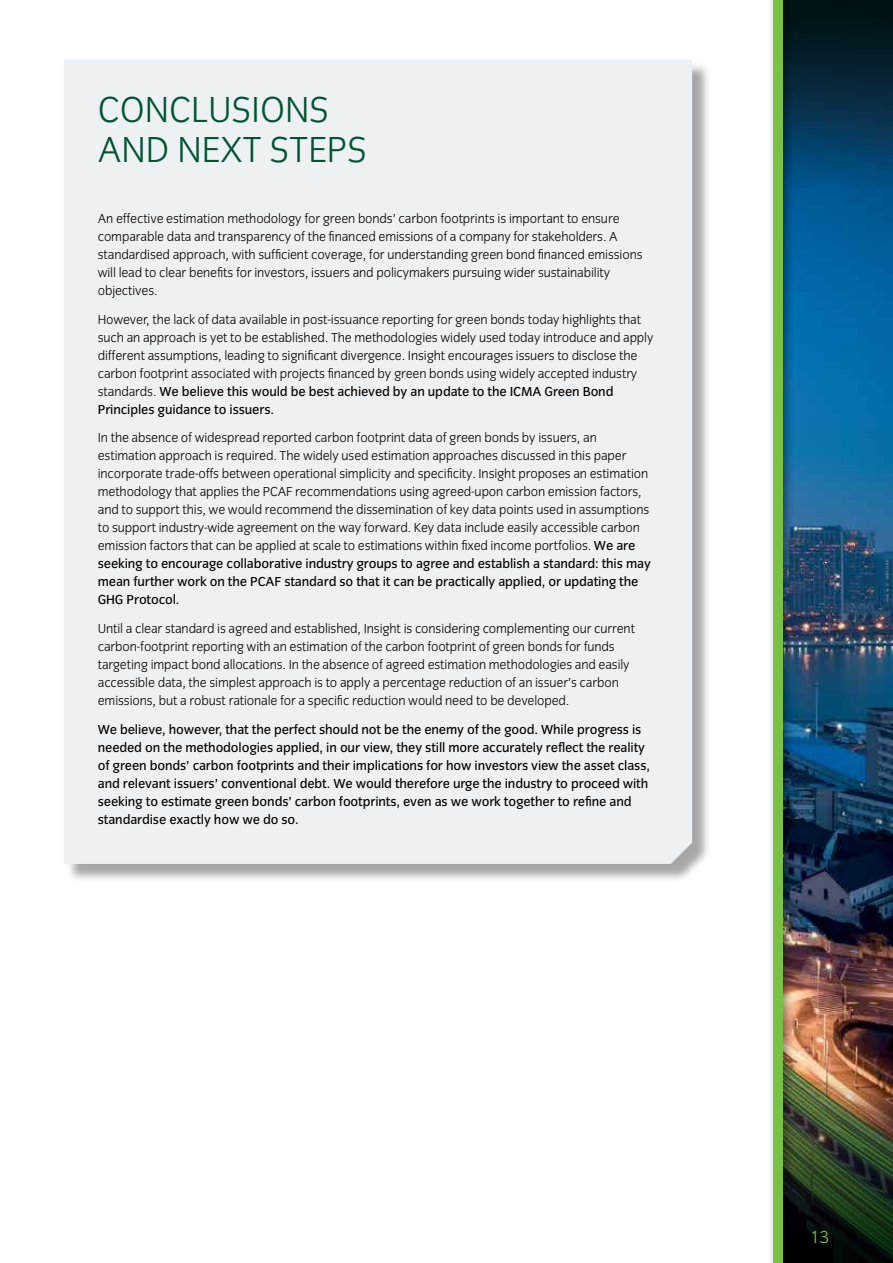
<style>
.page{position:relative;width:893px;height:1263px;background:#fff}
.page>*{position:absolute;margin:0;border:0;box-sizing:border-box;transform-origin:0 0}
.t1{font:37.5px/40.5px "Congress Sans Light Std";color:#005432}
.t2{font:18px "Congress Sans Light Std";color:#7ac143}
.t3{font:13.5px/18px "Congress Sans Light Std";letter-spacing:-.01em;color:#000}
.t4{font:13.5px/18px "Congress Sans Std";letter-spacing:-.01em;color:#000}
.s1{font-family:"Congress Sans Light Std"}
.s2{font-family:"Congress Sans Std"}
</style>
<div class="page">
<div style="left:66px;top:62px;width:645px;height:821px;background:#000;opacity:.35"></div>
<div style="left:64px;top:60px;width:628px;height:804px;background:#eef1f4"></div>
<img style="left:795px;top:304px;width:98px;height:656px">
<img style="left:795px;top:960px;width:98px;height:303px">
<svg style="left:795px;top:0;width:98px;height:304px;background:#034067"></svg>
<div style="left:767px;top:0;width:28px;height:1263px;background:#000;opacity:.45"></div>
<div style="left:773px;top:0;width:10px;height:1263px;background:#7ac143"></div>
<h1 class="t1" style="left:98px;top:90px;width:271px">CONCLUSIONS<br>AND NEXT STEPS</h1>
<p class="t3" style="left:98px;top:210px;width:546px">An effective estimation methodology for green bonds’ carbon footprints is important to ensure comparable data and transparency of the financed emissions of a company for stakeholders. A standardised approach, with sufficient coverage, for understanding green bond financed emissions will lead to clear benefits for investors, issuers and policymakers pursuing wider sustainability objectives.</p>
<p class="t3" style="left:98px;top:310px;width:557px">However, the lack of data available in post-issuance reporting for green bonds today highlights that such an approach is yet to be established. The methodologies widely used today introduce and apply different assumptions, leading to significant divergence. Insight encourages issuers to disclose the carbon footprint associated with projects financed by green bonds using widely accepted industry</p>
<p class="t4" style="left:98px;top:382px;width:517px"><span class="s1">standards.</span> We believe this would be best achieved by an update to the ICMA Green Bond<br>Principles guidance to issuers.</p>
<p class="t3" style="left:98px;top:429px;width:553px">In the absence of widespread reported carbon footprint data of green bonds by issuers, an estimation approach is required. The widely used estimation approaches discussed in this paper incorporate trade-offs between operational simplicity and specificity. Insight proposes an estimation methodology that applies the PCAF recommendations using agreed-upon carbon emission factors, and to support this, we would recommend the dissemination of key data points used in assumptions to support industry-wide agreement on the way forward. Key data include easily accessible carbon emission factors that can be applied at scale to estimations within fixed income portfolios. <span class="s2">We are</span></p>
<p class="t4" style="left:98px;top:555px;width:555px">seeking to encourage collaborative industry groups to agree and establish a standard: this may mean further work on the PCAF standard so that it can be practically applied, or updating the<br>GHG Protocol.</p>
<p class="t3" style="left:98px;top:620px;width:539px">Until a clear standard is agreed and established, Insight is considering complementing our current carbon-footprint reporting with an estimation of the carbon footprint of green bonds for funds targeting impact bond allocations. In the absence of agreed estimation methodologies and easily accessible data, the simplest approach is to apply a percentage reduction of an issuer’s carbon emissions, but a robust rationale for a specific reduction would need to be developed.</p>
<p class="t4" style="left:98px;top:720px;width:554px">We believe, however, that the perfect should not be the enemy of the good. While progress is needed on the methodologies applied, in our view, they still more accurately reflect the reality of green bonds’ carbon footprints and their implications for how investors view the asset class, and relevant issuers’ conventional debt. We would therefore urge the industry to proceed with seeking to estimate green bonds’ carbon footprints, even as we work together to refine and standardise exactly how we do so.</p>
<h2 class="t2" style="left:810px;top:1227px;width:20px">13</h2>
</div>
